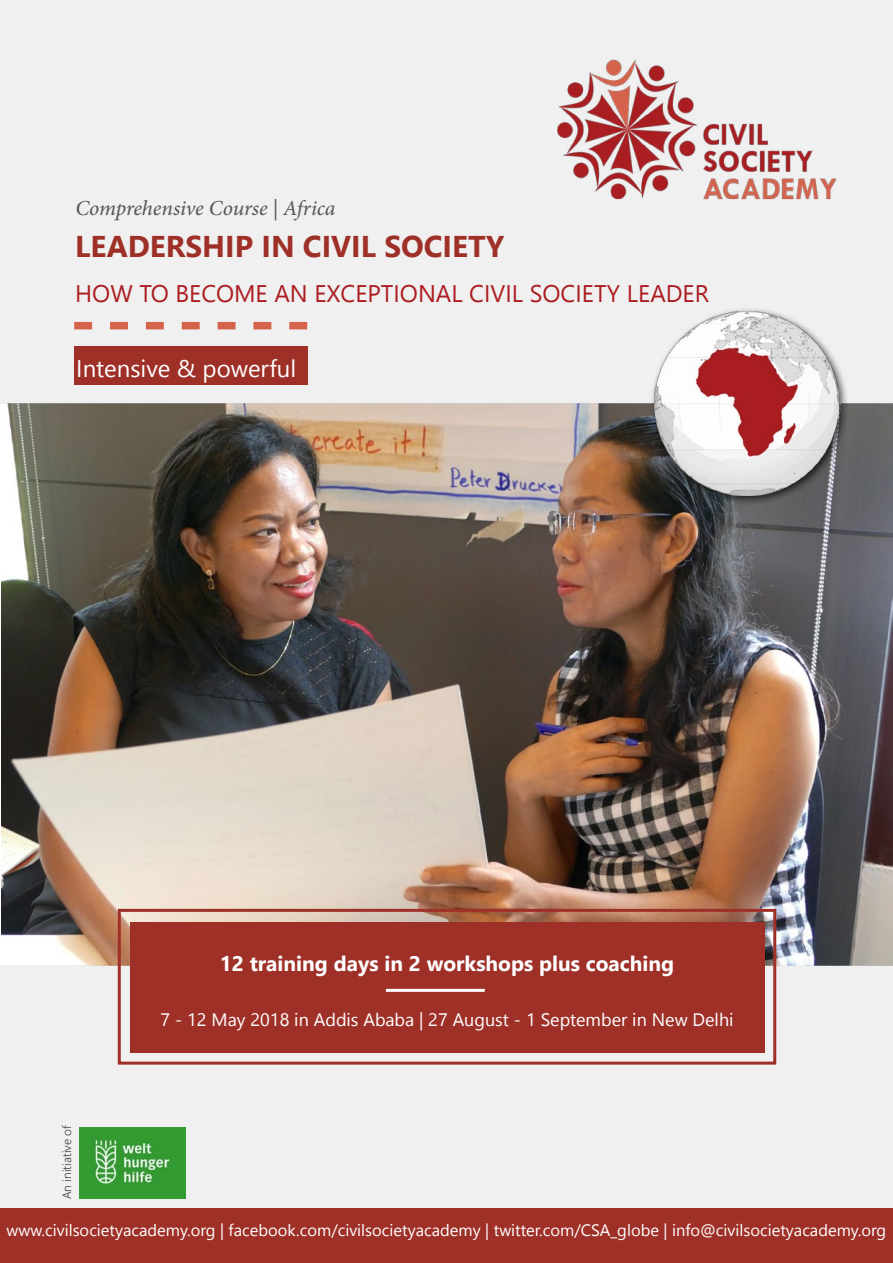
<style>
.page{position:relative;width:893px;height:1263px;background:#fff}
.page>*{position:absolute;margin:0;border:0;box-sizing:border-box;transform-origin:0 0}
.t1{font:700 30px "Nirmala UI";color:#9e3028}
.t2{font:24px "Nirmala UI";color:#ab1d21}
.t3{font:24px "Nirmala UI";color:#fff}
.t4{font:700 21px "Nirmala UI";color:#fff}
.t5{font:italic 21px "Adobe Hebrew";letter-spacing:-.005em;color:#58595b}
.t6{font:18px "Nirmala UI";color:#fff}
.t7{font:16.5px "Nirmala UI";color:#fff}
.t8{font:300 12px "Nirmala UI";color:#414042}
</style>
<div class="page">
<img style="left:1px;top:403px;width:892px;height:563px">
<div style="left:0;top:0;width:893px;height:403px;background:#f0f0f0"></div>
<div style="left:74px;top:346px;width:233px;height:39px;background:#9e3028"></div>
<div style="left:0;top:965px;width:892px;height:298px;background:#f0f0f0"></div>
<div style="left:0;top:1209px;width:893px;height:54px;background:#9e3028"></div>
<svg style="left:74px;top:322px;width:233px;height:7px"></svg>
<img style="left:80px;top:1128px;width:105px;height:70px">
<img style="left:557px;top:59px;width:280px;height:141px">
<div style="left:130px;top:922px;width:634px;height:130px;background:#9e3028"></div>
<div style="left:118px;top:909px;width:658px;height:155px;border:3px solid #9e3028"></div>
<hr style="left:386px;top:989px;width:99px;height:3px;background:#fff">
<div style="left:649px;top:307px;width:200px;height:200px;background:#000;opacity:.75"></div>
<img style="left:655px;top:311px;width:184px;height:184px">
<p class="t5" style="left:75px;top:196px;width:262px">Comprehensive Course | Africa</p>
<h1 class="t1" style="left:75px;top:221px;width:431px">Leadership in civil society</h1>
<h2 class="t2" style="left:75px;top:274px;width:635px">How to become an exceptional civil society leader</h2>
<h2 class="t3" style="left:76px;top:349px;width:221px">I ntensive &amp; powerful</h2>
<p class="t8" style="left:57px;top:1199px;width:75px;rotate:-90deg">An initiative of</p>
<p class="t4" style="left:220px;top:947px;width:456px">12 training days in 2 workshops plus coaching</p>
<p class="t6" style="left:160px;top:1004px;width:575px">7 - 12 May 2018 in Addis Ababa | 27 August - 1 September in New Delhi</p>
<p class="t7" style="left:7px;top:1216px;width:881px">www.civilsocietyacademy.org | facebook.com/civilsocietyacademy | twitter.com/CSA_globe | info@civilsocietyacademy.org</p>
</div>
